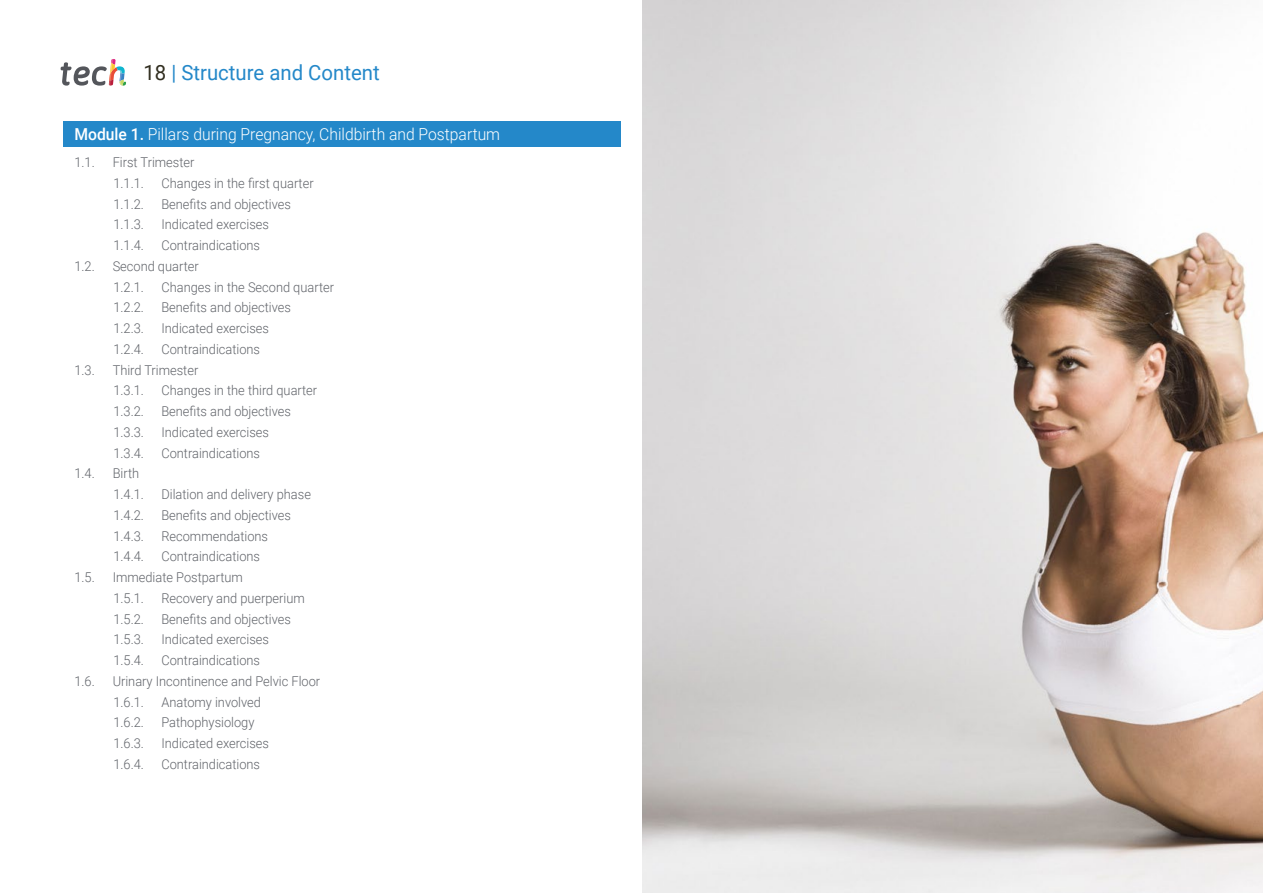
<style>
.page{position:relative;width:1263px;height:893px;background:#fff}
.page>*{position:absolute;margin:0;border:0;box-sizing:border-box;transform-origin:0 0}
.t1{font:21px "Roboto";color:#2488c9}
.t2{font:300 16.5px "Roboto";color:#fff;scale:.95 1}
.t3{font:300 13.5px/20.7px "Roboto";color:#61646a;scale:.95 1}
.s1{color:#312e20}
.s2{font-weight:500}
</style>
<div class="page">
<div style="left:63px;top:121px;width:558px;height:25px;background:#2488c9"></div>
<svg style="left:61px;top:59px;width:65px;height:27px"></svg>
<img style="left:642px;top:0;width:621px;height:893px">
<h1 class="t1" style="left:144px;top:57px;width:238px"><span class="s1">18</span> | Structure and Content</h1>
<p class="t2" style="left:74px;top:123px;width:450px"><span class="s2">Module 1.</span> Pillars during Pregnancy, Childbirth and Postpartum</p>
<p class="t3" style="left:74px;top:151px;width:23px">1.1.</p>
<p class="t3" style="left:113px;top:151px;width:88px">First Trimester<br>1.1.1.</p>
<p class="t3" style="left:161px;top:172px;width:162px">Changes in the first quarter</p>
<p class="t3" style="left:113px;top:193px;width:34px">1.1.2.</p>
<p class="t3" style="left:161px;top:193px;width:138px">Benefits and objectives</p>
<p class="t3" style="left:113px;top:214px;width:34px">1.1.3.</p>
<p class="t3" style="left:161px;top:214px;width:115px">Indicated exercises</p>
<p class="t3" style="left:113px;top:234px;width:34px">1.1.4.</p>
<p class="t3" style="left:161px;top:234px;width:105px">Contraindications</p>
<p class="t3" style="left:74px;top:255px;width:23px">1.2.</p>
<p class="t3" style="left:113px;top:255px;width:92px">Second quarter<br>1.2.1.</p>
<p class="t3" style="left:161px;top:276px;width:183px">Changes in the Second quarter</p>
<p class="t3" style="left:113px;top:297px;width:34px">1.2.2.</p>
<p class="t3" style="left:161px;top:297px;width:138px">Benefits and objectives</p>
<p class="t3" style="left:113px;top:317px;width:34px">1.2.3.</p>
<p class="t3" style="left:161px;top:317px;width:115px">Indicated exercises</p>
<p class="t3" style="left:113px;top:338px;width:34px">1.2.4.</p>
<p class="t3" style="left:161px;top:338px;width:105px">Contraindications</p>
<p class="t3" style="left:74px;top:359px;width:23px">1.3.</p>
<p class="t3" style="left:113px;top:359px;width:92px">Third Trimester<br>1.3.1.</p>
<p class="t3" style="left:161px;top:380px;width:165px">Changes in the third quarter</p>
<p class="t3" style="left:113px;top:400px;width:34px">1.3.2.</p>
<p class="t3" style="left:161px;top:400px;width:138px">Benefits and objectives</p>
<p class="t3" style="left:113px;top:421px;width:34px">1.3.3.</p>
<p class="t3" style="left:161px;top:421px;width:115px">Indicated exercises</p>
<p class="t3" style="left:113px;top:442px;width:34px">1.3.4.</p>
<p class="t3" style="left:161px;top:442px;width:105px">Contraindications</p>
<p class="t3" style="left:74px;top:463px;width:23px">1.4.</p>
<p class="t3" style="left:113px;top:463px;width:34px">Birth<br>1.4.1.</p>
<p class="t3" style="left:161px;top:483px;width:159px">Dilation and delivery phase</p>
<p class="t3" style="left:113px;top:504px;width:34px">1.4.2.</p>
<p class="t3" style="left:161px;top:504px;width:138px">Benefits and objectives</p>
<p class="t3" style="left:113px;top:525px;width:34px">1.4.3.</p>
<p class="t3" style="left:161px;top:525px;width:114px">Recommendations</p>
<p class="t3" style="left:113px;top:546px;width:34px">1.4.4.</p>
<p class="t3" style="left:161px;top:546px;width:105px">Contraindications</p>
<p class="t3" style="left:74px;top:566px;width:23px">1.5.</p>
<p class="t3" style="left:113px;top:566px;width:139px">Immediate Postpartum<br>1.5.1.</p>
<p class="t3" style="left:161px;top:587px;width:152px">Recovery and puerperium</p>
<p class="t3" style="left:113px;top:608px;width:34px">1.5.2.</p>
<p class="t3" style="left:161px;top:608px;width:138px">Benefits and objectives</p>
<p class="t3" style="left:113px;top:629px;width:34px">1.5.3.</p>
<p class="t3" style="left:161px;top:629px;width:115px">Indicated exercises</p>
<p class="t3" style="left:113px;top:649px;width:34px">1.5.4.</p>
<p class="t3" style="left:161px;top:649px;width:105px">Contraindications</p>
<p class="t3" style="left:74px;top:670px;width:23px">1.6.</p>
<p class="t3" style="left:113px;top:670px;width:220px">Urinary Incontinence and Pelvic Floor<br>1.6.1.</p>
<p class="t3" style="left:161px;top:691px;width:106px">Anatomy involved</p>
<p class="t3" style="left:113px;top:712px;width:34px">1.6.2.</p>
<p class="t3" style="left:161px;top:712px;width:99px">Pathophysiology</p>
<p class="t3" style="left:113px;top:732px;width:34px">1.6.3.</p>
<p class="t3" style="left:161px;top:732px;width:115px">Indicated exercises</p>
<p class="t3" style="left:113px;top:753px;width:34px">1.6.4.</p>
<p class="t3" style="left:161px;top:753px;width:105px">Contraindications</p>
</div>
